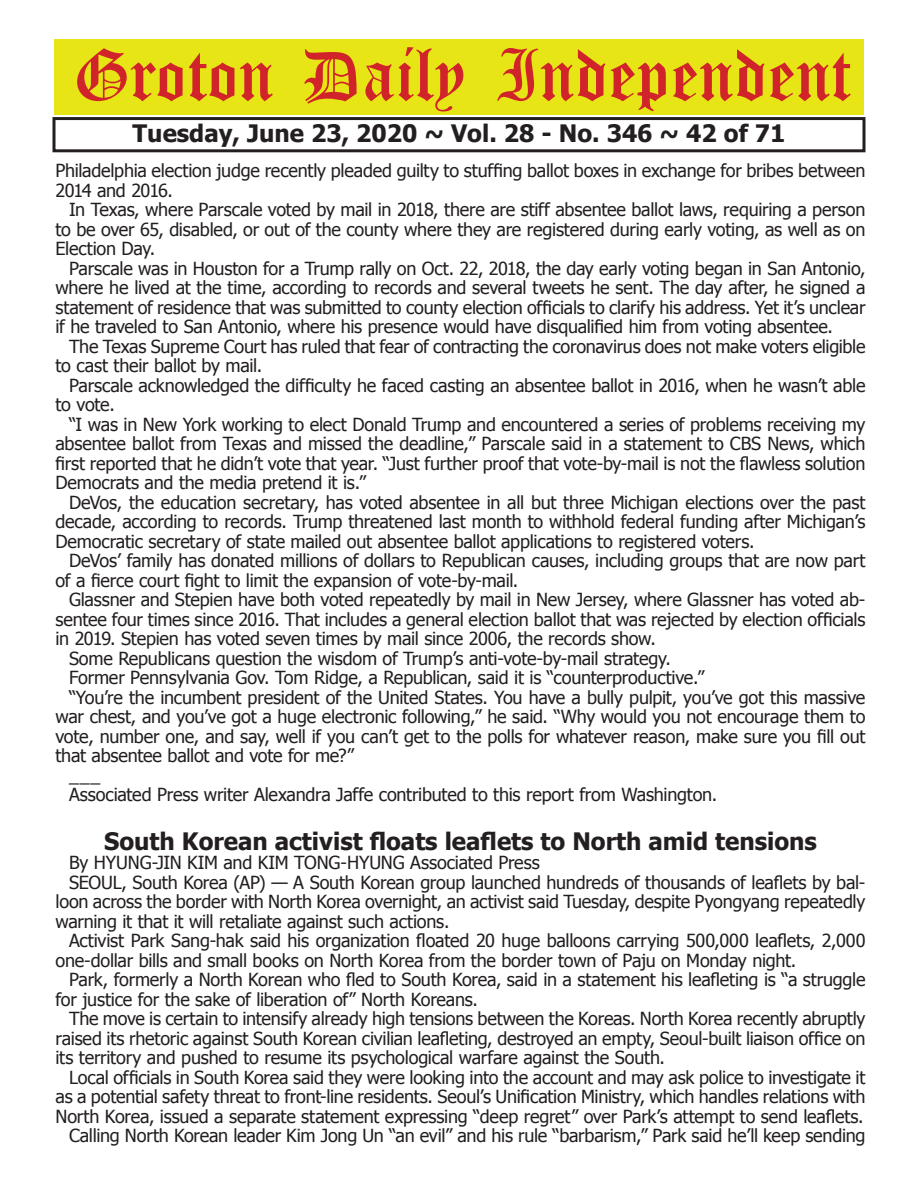
<style>
.page{position:relative;width:918px;height:1188px;background:#fff}
.page>*{position:absolute;margin:0;border:0;box-sizing:border-box;transform-origin:0 0}
.t1{font:54px "Old English Five";color:#d1232a}
.t2{font:700 24px "Tahoma";color:#231f20}
.t3{font:18px/19.5px "Tahoma";letter-spacing:-.015em;color:#231f20}
</style>
<div class="page">
<div style="left:52px;top:117px;width:814px;height:35px;border:3px solid #231f20"></div>
<div style="left:54px;top:40px;width:810px;height:75px;background:#e7e515"></div>
<h1 class="t1" style="left:73px;top:50px;width:779px">Groton Daily Independent</h1>
<h2 class="t2" style="left:133px;top:116px;width:654px">Tuesday, June 23, 2020 ~ Vol. 28 - No. 346 ~ 42 of 71</h2>
<p class="t3" style="left:56px;top:160px;width:811px">Philadelphia election judge recently pleaded guilty to stuffing ballot boxes in exchange for bribes between<br>2014 and 2016.</p>
<p class="t3" style="left:56px;top:199px;width:812px;text-align:justify;text-indent:14px">In Texas, where Parscale voted by mail in 2018, there are stiff absentee ballot laws, requiring a person to be over 65, disabled, or out of the county where they are registered during early voting, as well as on Election Day.</p>
<p class="t3" style="left:56px;top:258px;width:812px;text-align:justify;text-indent:14px">Parscale was in Houston for a Trump rally on Oct. 22, 2018, the day early voting began in San Antonio, where he lived at the time, according to records and several tweets he sent. The day after, he signed a statement of residence that was submitted to county election officials to clarify his address. Yet it’s unclear if he traveled to San Antonio, where his presence would have disqualified him from voting absentee.</p>
<p class="t3" style="left:56px;top:336px;width:812px;text-indent:14px">The Texas Supreme Court has ruled that fear of contracting the coronavirus does not make voters eligible to cast their ballot by mail.</p>
<p class="t3" style="left:56px;top:375px;width:811px;text-indent:14px">Parscale acknowledged the difficulty he faced casting an absentee ballot in 2016, when he wasn’t able to vote.</p>
<p class="t3" style="left:56px;top:414px;width:812px;text-align:justify;text-indent:14px">“I was in New York working to elect Donald Trump and encountered a series of problems receiving my absentee ballot from Texas and missed the deadline,” Parscale said in a statement to CBS News, which first reported that he didn’t vote that year. “Just further proof that vote-by-mail is not the flawless solution Democrats and the media pretend it is.”</p>
<p class="t3" style="left:56px;top:492px;width:812px;text-align:justify;text-indent:14px">DeVos, the education secretary, has voted absentee in all but three Michigan elections over the past decade, according to records. Trump threatened last month to withhold federal funding after Michigan’s Democratic secretary of state mailed out absentee ballot applications to registered voters.</p>
<p class="t3" style="left:56px;top:550px;width:811px;text-indent:14px">DeVos’ family has donated millions of dollars to Republican causes, including groups that are now part of a fierce court fight to limit the expansion of vote-by-mail.</p>
<p class="t3" style="left:69px;top:589px;width:798px">Glassner and Stepien have both voted repeatedly by mail in New Jersey, where Glassner has voted ab-</p>
<p class="t3" style="left:56px;top:609px;width:811px">sentee four times since 2016. That includes a general election ballot that was rejected by election officials</p>
<p class="t3" style="left:56px;top:628px;width:602px">in 2019. Stepien has voted seven times by mail since 2006, the records show.</p>
<p class="t3" style="left:69px;top:648px;width:604px">Some Republicans question the wisdom of Trump’s anti-vote-by-mail strategy.</p>
<p class="t3" style="left:69px;top:667px;width:637px">Former Pennsylvania Gov. Tom Ridge, a Republican, said it is “counterproductive.”</p>
<p class="t3" style="left:69px;top:687px;width:798px">“You’re the incumbent president of the United States. You have a bully pulpit, you’ve got this massive</p>
<p class="t3" style="left:56px;top:706px;width:812px">war chest, and you’ve got a huge electronic following,” he said. “Why would you not encourage them to</p>
<p class="t3" style="left:56px;top:726px;width:811px">vote, number one, and say, well if you can’t get to the polls for whatever reason, make sure you fill out</p>
<p class="t3" style="left:56px;top:745px;width:300px">that absentee ballot and vote for me?”</p>
<p class="t3" style="left:69px;top:765px;width:33px">___</p>
<p class="t3" style="left:69px;top:784px;width:650px">Associated Press writer Alexandra Jaffe contributed to this report from Washington.</p>
<h2 class="t2" style="left:104px;top:824px;width:714px">South Korean activist floats leaflets to North amid tensions</h2>
<p class="t3" style="left:69px;top:852px;width:472px">By HYUNG-JIN KIM and KIM TONG-HYUNG Associated Press</p>
<p class="t3" style="left:69px;top:872px;width:798px">SEOUL, South Korea (AP) — A South Korean group launched hundreds of thousands of leaflets by bal-</p>
<p class="t3" style="left:56px;top:891px;width:811px">loon across the border with North Korea overnight, an activist said Tuesday, despite Pyongyang repeatedly</p>
<p class="t3" style="left:56px;top:911px;width:396px">warning it that it will retaliate against such actions.</p>
<p class="t3" style="left:69px;top:930px;width:798px">Activist Park Sang-hak said his organization floated 20 huge balloons carrying 500,000 leaflets, 2,000</p>
<p class="t3" style="left:56px;top:950px;width:742px">one-dollar bills and small books on North Korea from the border town of Paju on Monday night.</p>
<p class="t3" style="left:69px;top:969px;width:798px">Park, formerly a North Korean who fled to South Korea, said in a statement his leafleting is “a struggle</p>
<p class="t3" style="left:56px;top:989px;width:424px">for justice for the sake of liberation of” North Koreans.</p>
<p class="t3" style="left:69px;top:1008px;width:798px">The move is certain to intensify already high tensions between the Koreas. North Korea recently abruptly</p>
<p class="t3" style="left:56px;top:1028px;width:812px">raised its rhetoric against South Korean civilian leafleting, destroyed an empty, Seoul-built liaison office on</p>
<p class="t3" style="left:56px;top:1047px;width:611px">its territory and pushed to resume its psychological warfare against the South.</p>
<p class="t3" style="left:69px;top:1067px;width:798px">Local officials in South Korea said they were looking into the account and may ask police to investigate it</p>
<p class="t3" style="left:56px;top:1086px;width:811px">as a potential safety threat to front-line residents. Seoul’s Unification Ministry, which handles relations with</p>
<p class="t3" style="left:56px;top:1106px;width:810px">North Korea, issued a separate statement expressing “deep regret” over Park’s attempt to send leaflets.</p>
<p class="t3" style="left:69px;top:1125px;width:798px">Calling North Korean leader Kim Jong Un “an evil” and his rule “barbarism,” Park said he’ll keep sending</p>
</div>
